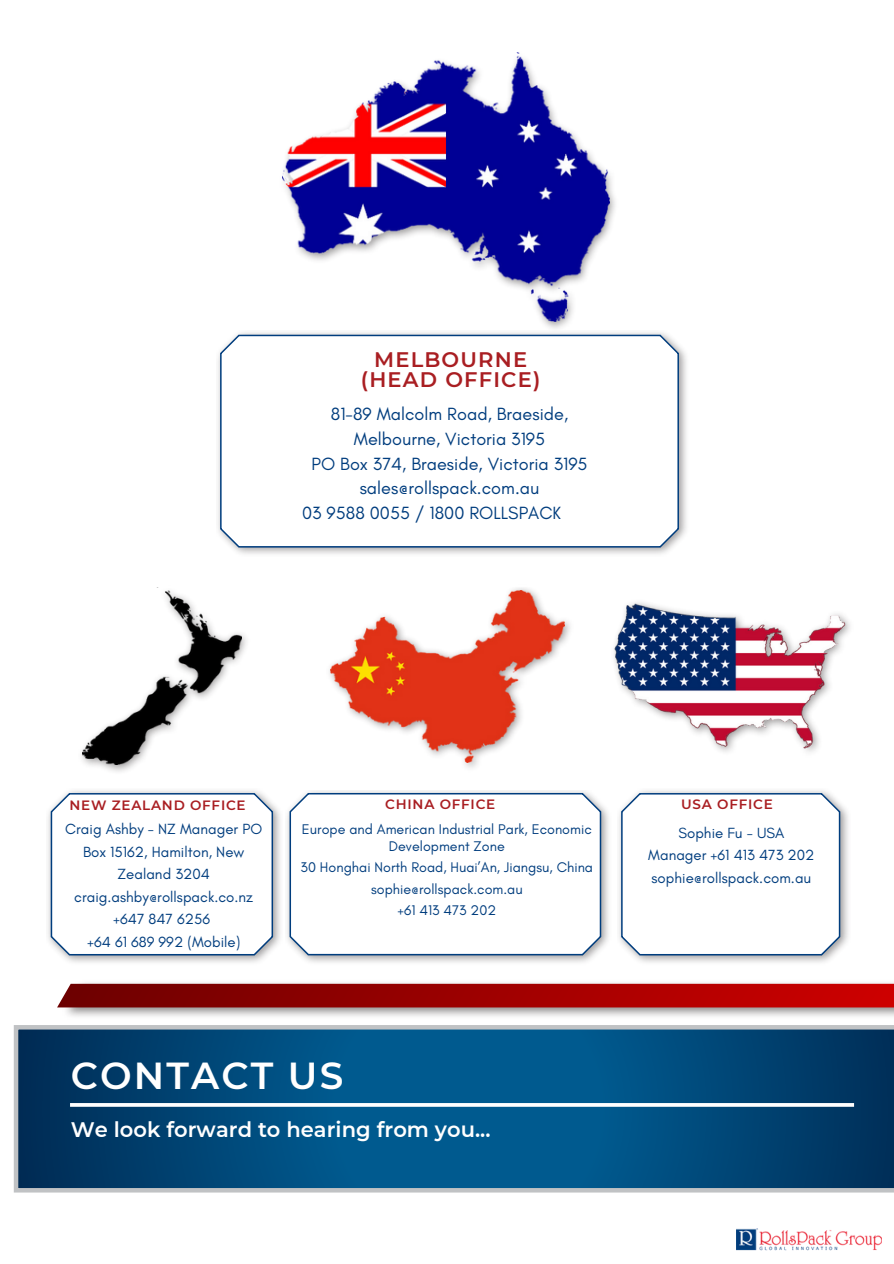
<style>
.page{position:relative;width:894px;height:1264px;background:#fff}
.page>*{position:absolute;margin:0;border:0;box-sizing:border-box;transform-origin:0 0}
.t1{font:600 37.5px "Montserrat";letter-spacing:.055em;color:#fff}
.t2{font:600 21px "Montserrat";color:#fff}
.t3{font:600 21px/20.2px "Montserrat";letter-spacing:.055em;color:#a91e22;text-align:center}
.t4{font:18px "Glacial Indifference";color:#003d7e}
.t5{font:15px/22.5px "Glacial Indifference";color:#003d7e;text-align:center}
.t6{font:14.25px/21.5px "Glacial Indifference";color:#003d7e;text-align:center}
.t7{font:600 13.5px "Montserrat";letter-spacing:.055em;color:#a91e22}
</style>
<div class="page">
<svg style="left:14px;top:1025px;width:879px;height:167px;background:#0c517f"></svg>
<hr style="left:70px;top:1103px;width:783px;height:3px;background:#fff">
<img style="left:62px;top:1007px;width:831px;height:10px">
<svg style="left:57px;top:983px;width:836px;height:24px;background:#a00a0a"></svg>
<img style="left:283px;top:53px;width:326px;height:269px">
<img style="left:218px;top:332px;width:469px;height:222px">
<svg style="left:220px;top:335px;width:458px;height:212px"></svg>
<img style="left:329px;top:588px;width:241px;height:180px">
<img style="left:330px;top:590px;width:234px;height:172px">
<img style="left:81px;top:587px;width:166px;height:185px">
<img style="left:82px;top:588px;width:159px;height:176px">
<img style="left:614px;top:603px;width:232px;height:146px">
<img style="left:287px;top:790px;width:322px;height:173px">
<svg style="left:289px;top:793px;width:312px;height:162px"></svg>
<img style="left:48px;top:790px;width:233px;height:173px">
<svg style="left:51px;top:793px;width:222px;height:162px"></svg>
<img style="left:619px;top:790px;width:230px;height:173px">
<svg style="left:621px;top:793px;width:219px;height:162px"></svg>
<img style="left:736px;top:1228px;width:145px;height:23px">
<h2 class="t3" style="left:361px;top:349px;width:181px">MELBOURNE (HEAD OFFICE)</h2>
<p class="t4" style="left:331px;top:403px;width:239px">81-89 Malcolm Road, Braeside,</p>
<p class="t4" style="left:354px;top:428px;width:193px">Melbourne, Victoria 3195</p>
<p class="t4" style="left:311px;top:452px;width:277px">PO Box 374, Braeside, Victoria 3195</p>
<p class="t4" style="left:359px;top:477px;width:181px">sales@rollspack.com.au</p>
<p class="t4" style="left:302px;top:502px;width:260px">03 9588 0055 / 1800 ROLLSPACK</p>
<p class="t7" style="left:70px;top:797px;width:177px">NEW ZEALAND OFFICE</p>
<p class="t7" style="left:385px;top:796px;width:111px">CHINA OFFICE</p>
<p class="t7" style="left:681px;top:796px;width:93px">USA OFFICE</p>
<p class="t5" style="left:65px;top:817px;width:198px">Craig Ashby - NZ Manager PO<br>Box 15162, Hamilton, New<br>Zealand 3204 craig.ashby@rollspack.co.nz +647 847 6256<br>+64 61 689 992 (Mobile)</p>
<p class="t6" style="left:302px;top:820px;width:291px;line-height:17px">Europe and American Industrial Park, Economic<br>Development Zone</p>
<p class="t6" style="left:300px;top:856px;width:294px">30 Honghai North Road, Huai’An, Jiangsu, China sophie@rollspack.com.au<br>+61 413 473 202</p>
<h1 class="t1" style="left:71px;top:1052px;width:274px">CONTACT US</h1>
<h2 class="t2" style="left:71px;top:1116px;width:421px">We look forward to hearing from you...</h2>
<p class="t5" style="left:648px;top:821px;width:168px">Sophie Fu - USA<br>Manager +61 413 473 202 sophie@rollspack.com.au</p>
</div>
